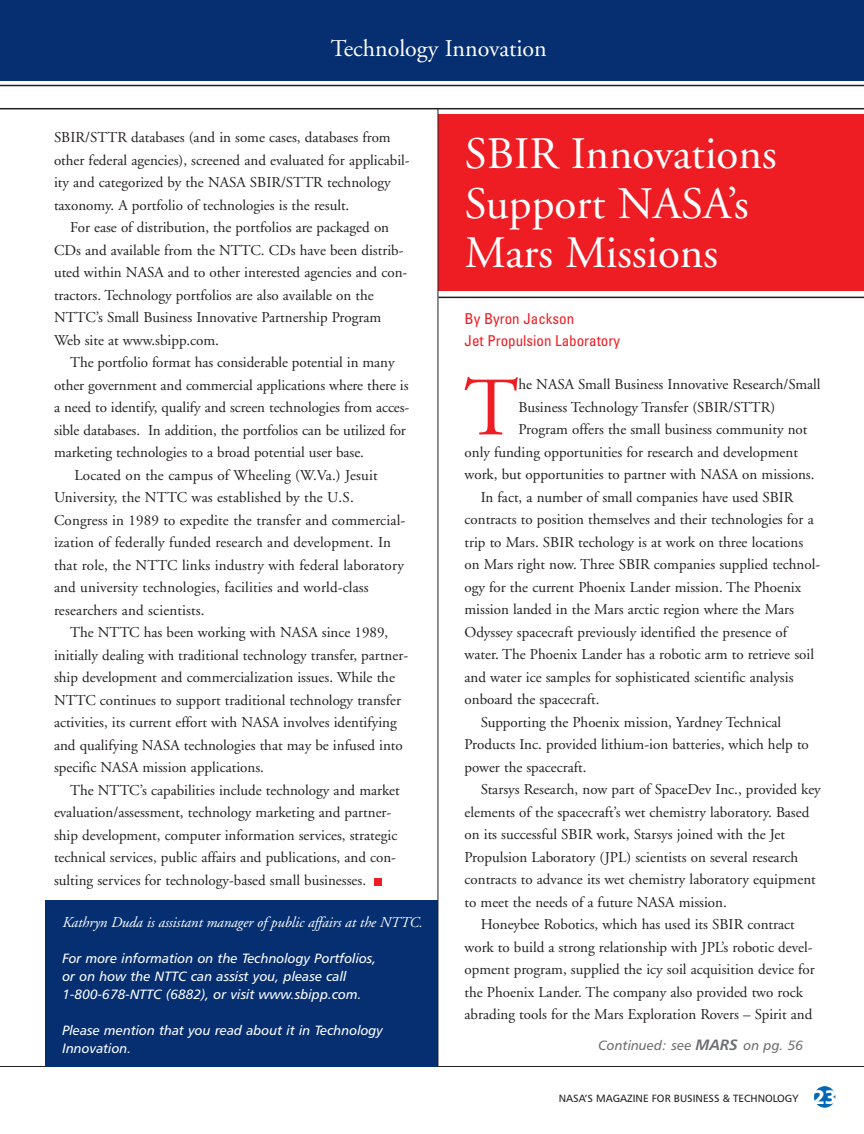
<style>
.page{position:relative;width:864px;height:1134px;background:#fff}
.page>*{position:absolute;margin:0;border:0;box-sizing:border-box;transform-origin:0 0}
.t1{font:82.8px "Adobe Garamond";color:#ee1d23}
.t2{font:45px/49.5px "Adobe Garamond";color:#fff}
.t3{font:24px "Adobe Garamond";color:#fff}
.t4{font:15px/22.5px "Adobe Garamond";color:#231f20}
.t5{font:italic 15px "Adobe Garamond";letter-spacing:-.01em;color:#fff}
.t6{font:condensed 15px/21.3px "Univers";color:#ee1d23}
.t7{font:13.5px/18px "Humanist 777 BT Italic B";color:#fff}
.t8{font:13.5px "Humanist 777 BT Italic B";color:#6c6d70}
.t9{font:10.5px "Humanist 777 BT Roman B";color:#231f20}
.s1{font-family:"Humanist 777 BT Bold Italic B";font-size:15px}
.s2{font-family:"Humanist 777 BT Black B";font-size:19.65px;color:#fff}
</style>
<div class="page">
<hr style="left:0;top:85px;width:864px;height:1px;background:#231f20">
<hr style="left:0;top:1066px;width:864px;height:1px;background:#231f20">
<hr style="left:0;top:108px;width:864px;height:1px;background:#231f20">
<hr style="left:438px;top:297px;width:426px;height:1px;background:#231f20">
<div style="left:438px;top:114px;width:426px;height:177px;background:#ee1d23"></div>
<div style="left:46px;top:900px;width:392px;height:166px;background:#052f71"></div>
<hr style="left:438px;top:108px;width:1px;height:958px;background:#231f20">
<div style="left:374px;top:878px;width:8px;height:8px;background:#ee1d23"></div>
<div style="left:0;top:0;width:864px;height:81px;background:#052f71"></div>
<div style="left:814px;top:1087px;width:21px;height:20px;background:#0166b3;border-radius:50%"></div>
<div style="left:814px;top:1086px;width:21px;height:22px;border:2px solid #0166b3;border-radius:50%"></div>
<h3 class="t3" style="left:331px;top:38px;width:218px">Technology Innovation</h3>
<p class="t4" style="left:54px;top:128px;width:357px">SBIR/STTR databases (and in some cases, databases from other federal agencies), screened and evaluated for applicabil&shy;ity and categorized by the NASA SBIR/STTR technology taxonomy. A portfolio of technologies is the result.</p>
<p class="t4" style="left:54px;top:218px;width:355px;text-indent:16px">For ease of distribution, the portfolios are packaged on CDs and available from the NTTC. CDs have been distrib&shy;uted within NASA and to other interested agencies and con&shy;tractors. Technology portfolios are also available on the NTTC’s Small Business Innovative Partnership Program Web site at www.sbipp.com.</p>
<p class="t4" style="left:54px;top:353px;width:357px;text-indent:16px">The portfolio format has considerable potential in many other government and commercial applications where there is a need to identify, qualify and screen technologies from acces&shy;sible databases. In addition, the portfolios can be utilized for marketing technologies to a broad potential user base.</p>
<p class="t4" style="left:54px;top:465px;width:353px;text-indent:20px">Located on the campus of Wheeling (W.Va.) Jesuit University, the NTTC was established by the U.S.<br>Congress in 1989 to expedite the transfer and commercial&shy;ization of federally funded research and development. In that role, the NTTC links industry with federal laboratory and university technologies, facilities and world-class researchers and scientists.</p>
<p class="t4" style="left:54px;top:623px;width:356px;text-indent:16px">The NTTC has been working with NASA since 1989, initially dealing with traditional technology transfer, partner&shy;ship development and commercialization issues. While the NTTC continues to support traditional technology transfer activities, its current effort with NASA involves identifying and qualifying NASA technologies that may be infused into specific NASA mission applications.</p>
<p class="t4" style="left:54px;top:780px;width:347px;text-indent:16px">The NTTC’s capabilities include technology and market evaluation/assessment, technology marketing and partner&shy;ship development, computer information services, strategic technical services, public affairs and publications, and con&shy;sulting services for technology-based small businesses.</p>
<p class="t5" style="left:62px;top:916px;width:362px">Kathryn Duda is assistant manager of public affairs at the NTTC.</p>
<p class="t7" style="left:62px;top:950px;width:316px">For more information on the Technology Portfolios, or on how the NTTC can assist you, please call<br>1-800-678-NTTC (6882), or visit www.sbipp.com.</p>
<p class="t7" style="left:62px;top:1022px;width:322px">Please mention that you read about it in Technology<br>Innovation.</p>
<h2 class="t2" style="left:465px;top:133px;width:313px">SBIR Innovations<br>Support NASA’s<br>Mars Missions</h2>
<p class="t6" style="left:465px;top:309px;width:157px">By Byron Jackson<br>Jet Propulsion Laboratory</p>
<p class="t1" style="left:464px;top:375px;width:56px">T</p>
<p class="t4" style="left:519px;top:375px;width:304px">he NASA Small Business Innovative Research/Small</p>
<p class="t4" style="left:519px;top:397px;width:258px">Business Technology Transfer (SBIR/STTR)</p>
<p class="t4" style="left:519px;top:420px;width:291px">Program offers the small business community not</p>
<p class="t4" style="left:465px;top:442px;width:335px">only funding opportunities for research and development</p>
<p class="t4" style="left:465px;top:465px;width:352px">work, but opportunities to partner with NASA on missions.</p>
<p class="t4" style="left:465px;top:487px;width:357px;text-indent:16px">In fact, a number of small companies have used SBIR contracts to position themselves and their technologies for a trip to Mars. SBIR techology is at work on three locations on Mars right now. Three SBIR companies supplied technol&shy;ogy for the current Phoenix Lander mission. The Phoenix mission landed in the Mars arctic region where the Mars Odyssey spacecraft previously identified the presence of water. The Phoenix Lander has a robotic arm to retrieve soil and water ice samples for sophisticated scientific analysis onboard the spacecraft.</p>
<p class="t4" style="left:465px;top:712px;width:346px;text-indent:16px">Supporting the Phoenix mission, Yardney Technical<br>Products Inc. provided lithium-ion batteries, which help to power the spacecraft.</p>
<p class="t4" style="left:465px;top:780px;width:358px;text-indent:16px">Starsys Research, now part of SpaceDev Inc., provided key elements of the spacecraft’s wet chemistry laboratory. Based on its successful SBIR work, Starsys joined with the Jet Propulsion Laboratory (JPL) scientists on several research contracts to advance its wet chemistry laboratory equipment to meet the needs of a future NASA mission.</p>
<p class="t4" style="left:465px;top:915px;width:352px;text-indent:16px">Honeybee Robotics, which has used its SBIR contract work to build a strong relationship with JPL’s robotic devel&shy;opment program, supplied the icy soil acquisition device for the Phoenix Lander. The company also provided two rock abrading tools for the Mars Exploration Rovers – Spirit and</p>
<p class="t8" style="left:599px;top:1040px;width:206px">Continued: see <span class="s1">MARS</span> on pg. 56</p>
<p class="t9" style="left:559px;top:1094px;width:280px">NASA’S MAGAZINE FOR BUSINESS &amp; TECHNOLOGY <span class="s2">23</span></p>
</div>
